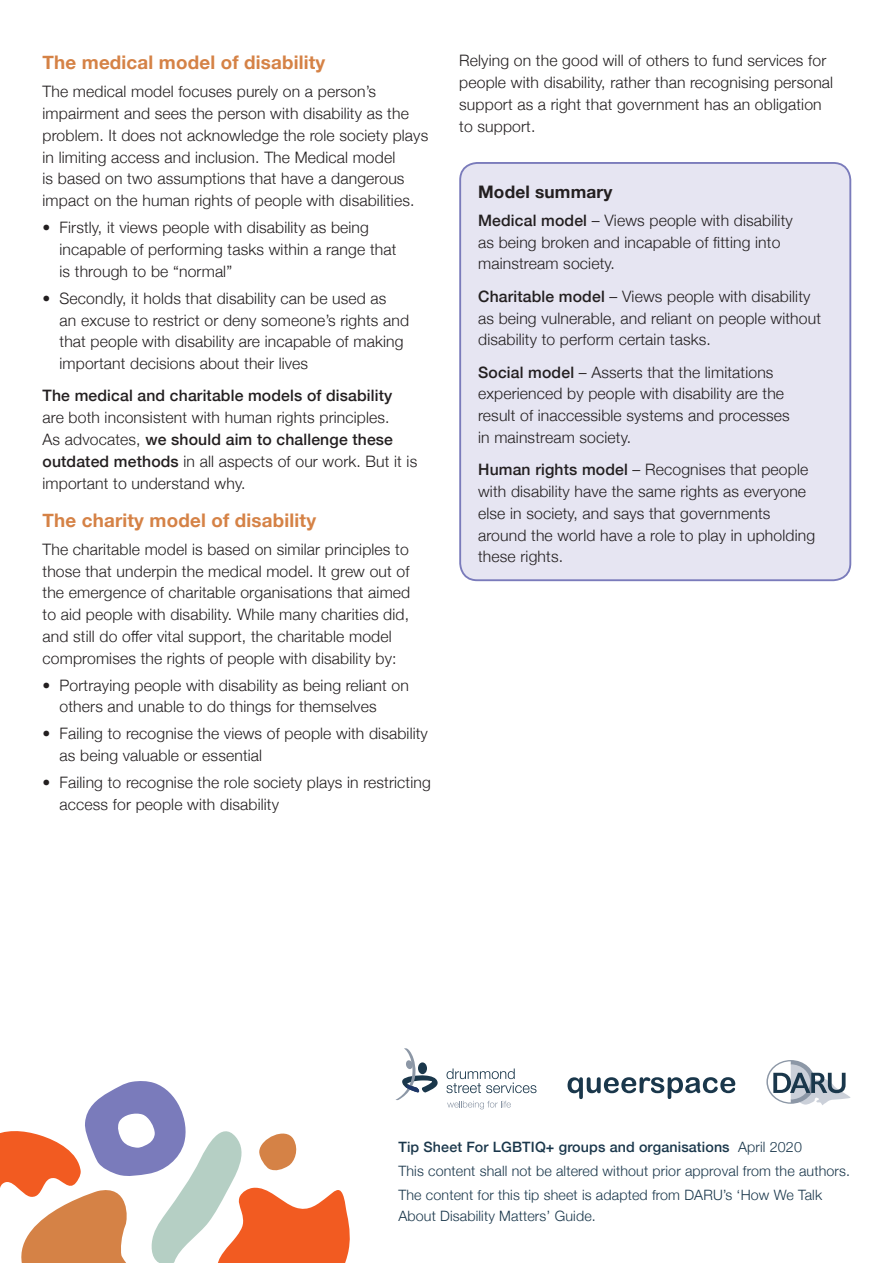
<style>
.page{position:relative;width:893px;height:1263px;background:#fff}
.page>*{position:absolute;margin:0;border:0;box-sizing:border-box;transform-origin:0 0}
.Head_A{font:700 18.75px "Helvetica Neue";letter-spacing:.01em;color:#d58246}
.Head_B{font:700 17.25px "Helvetica Neue";letter-spacing:.01em;color:#231f20}
.Copy_last_bullet{font:300 15.75px/21.8px "Helvetica Neue";letter-spacing:.01em;color:#231f20}
.Copy_B4_bullet{font:300 15.75px/21.8px "Helvetica Neue";letter-spacing:.01em;color:#231f20}
.Copy_10_5{font:300 15.75px/21.8px "Helvetica Neue";letter-spacing:.01em;color:#231f20}
.Copy_bullet{font:300 15.75px/21.8px "Helvetica Neue";letter-spacing:.01em;color:#231f20}
.Copy_10_5-2{font:300 14.25px/21px "Helvetica Neue";letter-spacing:.01em;color:#1a374b}
.Copy_10_5-3{font:500 14.25px "Helvetica Neue";letter-spacing:.01em;color:#1a374b}
.s1{font-weight:500}
.s2{font-weight:300}
</style>
<div class="page">
<svg style="left:0;top:1081px;width:350px;height:182px"></svg>
<svg style="left:766px;top:1060px;width:84px;height:45px"></svg>
<svg style="left:567px;top:1077px;width:168px;height:22px"></svg>
<svg style="left:446px;top:1068px;width:90px;height:25px"></svg>
<svg style="left:395px;top:1048px;width:43px;height:52px"></svg>
<svg style="left:447px;top:1101px;width:64px;height:8px"></svg>
<div style="left:460px;top:163px;width:390px;height:417px;background:#e6e5f2;border-radius:17px"></div>
<div style="left:459px;top:162px;width:392px;height:419px;border:2px solid #7a7bbb;border-radius:17px"></div>
<p class="Head_A" style="left:43px;top:48px;width:284px">The medical model of disability</p>
<p class="Copy_B4_bullet" style="left:43px;top:80px;width:387px">The medical model focuses purely on a person’s impairment and sees the person with disability as the problem. It does not acknowledge the role society plays in limiting access and inclusion. The Medical model<br>is based on two assumptions that have a dangerous impact on the human rights of people with disabilities.</p>
<p class="Copy_bullet" style="left:60px;top:216px;width:338px;text-indent:-17px">• Firstly, it views people with disability as being incapable of performing tasks within a range that is through to be “normal”</p>
<p class="Copy_last_bullet" style="left:60px;top:286px;width:351px;text-indent:-17px">• Secondly, it holds that disability can be used as<br>an excuse to restrict or deny someone’s rights and that people with disability are incapable of making important decisions about their lives</p>
<p class="Copy_10_5" style="left:43px;top:384px;width:376px"><span class="s1">The medical and charitable models of disability </span>are both inconsistent with human rights principles.<br>As advocates, <span class="s1">we should aim to challenge these outdated methods</span> in all aspects of our work. But it is important to understand why.</p>
<p class="Head_A" style="left:43px;top:505px;width:275px">The charity model of disability</p>
<p class="Copy_B4_bullet" style="left:43px;top:537px;width:369px">The charitable model is based on similar principles to those that underpin the medical model. It grew out of the emergence of charitable organisations that aimed to aid people with disability. While many charities did, and still do offer vital support, the charitable model compromises the rights of people with disability by:</p>
<p class="Copy_bullet" style="left:60px;top:673px;width:351px;text-indent:-17px">• Portraying people with disability as being reliant on others and unable to do things for themselves</p>
<p class="Copy_bullet" style="left:60px;top:722px;width:370px;text-indent:-17px">• Failing to recognise the views of people with disability as being valuable or essential</p>
<p class="Copy_last_bullet" style="left:60px;top:771px;width:373px;text-indent:-17px">• Failing to recognise the role society plays in restricting access for people with disability</p>
<p class="Copy_10_5" style="left:459px;top:49px;width:375px">Relying on the good will of others to fund services for people with disability, rather than recognising personal support as a right that government has an obligation to support.</p>
<p class="Head_B" style="left:478px;top:178px;width:136px">Model summary</p>
<p class="Copy_last_bullet" style="left:478px;top:208px;width:316px"><span class="s1">Medical model</span> – Views people with disability as being broken and incapable of fitting into mainstream society.</p>
<p class="Copy_last_bullet" style="left:478px;top:284px;width:344px"><span class="s1">Charitable model</span> – Views people with disability as being vulnerable, and reliant on people without disability to perform certain tasks.</p>
<p class="Copy_last_bullet" style="left:478px;top:360px;width:313px"><span class="s1">Social model</span> – Asserts that the limitations experienced by people with disability are the result of inaccessible systems and processes in mainstream society.</p>
<p class="Copy_last_bullet" style="left:478px;top:458px;width:338px"><span class="s1">Human rights model</span> – Recognises that people with disability have the same rights as everyone else in society, and says that governments around the world have a role to play in upholding these rights.</p>
<p class="Copy_10_5-3" style="left:398px;top:1135px;width:405px">Tip Sheet For LGBTIQ+ groups and organisations <span class="s2">April 2020</span></p>
<p class="Copy_10_5-2" style="left:398px;top:1159px;width:453px">This content shall not be altered without prior approval from the authors.</p>
<p class="Copy_10_5-2" style="left:398px;top:1183px;width:425px">The content for this tip sheet is adapted from DARU’s ‘How We Talk<br>About Disability Matters’ Guide.</p>
</div>
